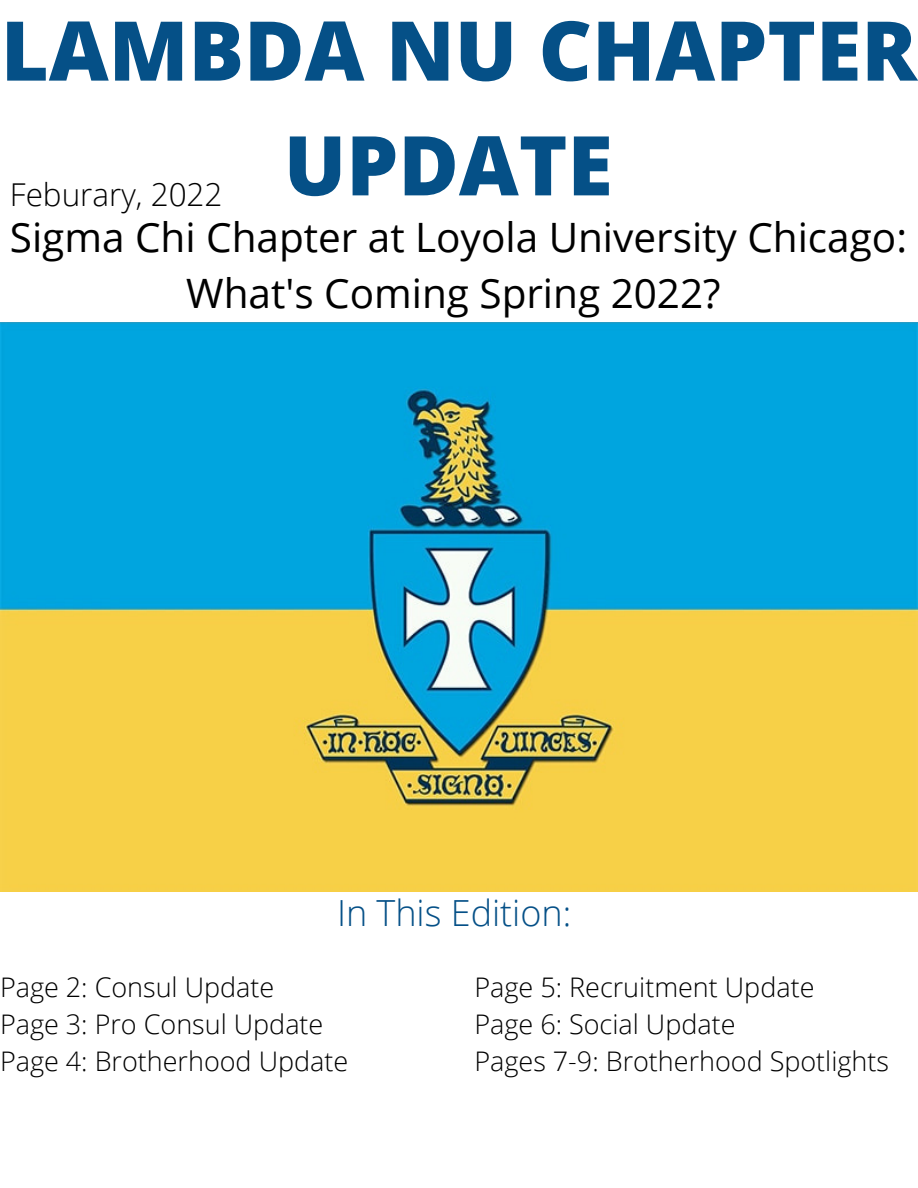
<style>
.page{position:relative;width:918px;height:1188px;background:#fff}
.page>*{position:absolute;margin:0;border:0;box-sizing:border-box;transform-origin:0 0}
.t1{font:800 82.5px/114.8px "Open Sans";color:#055087;text-align:center}
.t2{font:40.5px/56.2px "Open Sans";color:#000;text-align:center}
.t3{font:300 36px "Open Sans";color:#055087}
.t4{font:300 31.5px "Open Sans";color:#000}
.t5{font:300 27px/37.2px "Open Sans";color:#000}
</style>
<div class="page">
<img style="left:0;top:322px;width:918px;height:570px">
<h1 class="t1" style="left:1px;top:-9px;width:918px">LAMBDA NU CHAPTER<br>UPDATE</h1>
<h2 class="t2" style="left:10px;top:208px;width:899px">Sigma Chi Chapter at Loyola University Chicago:<br>What's Coming Spring 2022?</h2>
<p class="t4" style="left:10px;top:172px;width:214px">Feburary, 2022</p>
<h3 class="t3" style="left:337px;top:887px;width:236px">In This Edition:</h3>
<p class="t5" style="left:0;top:968px;width:350px">Page 2: Consul Update<br>Page 3: Pro Consul Update<br>Page 4: Brotherhood Update</p>
<p class="t5" style="left:474px;top:968px;width:416px">Page 5: Recruitment Update<br>Page 6: Social Update<br>Pages 7-9: Brotherhood Spotlights</p>
</div>
